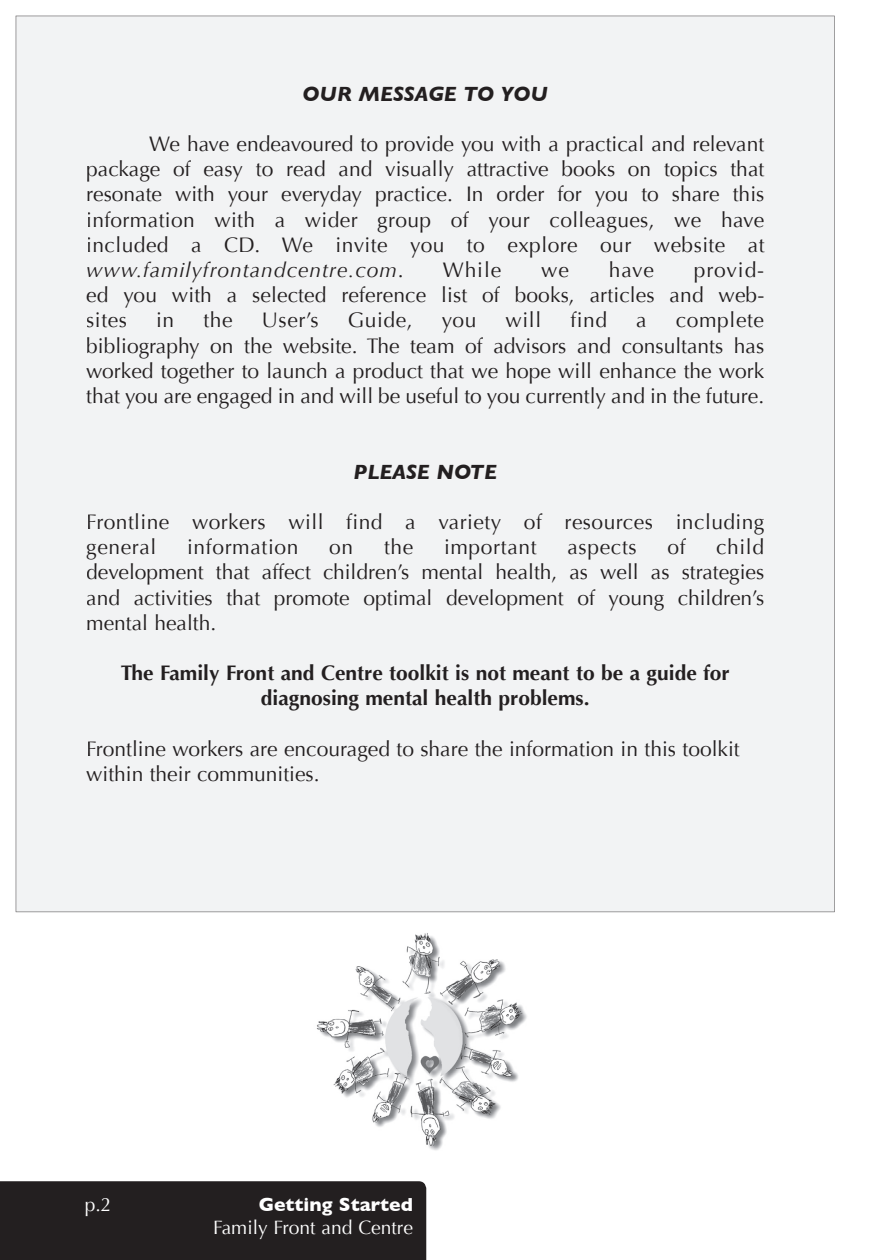
<style>
.page{position:relative;width:882px;height:1260px;background:#fff}
.page>*{position:absolute;margin:0;border:0;box-sizing:border-box;transform-origin:0 0}
.t1{font:21px/25.2px "Optima";letter-spacing:.005em;color:#231f20;text-align:justify}
.t2{font:700 21px/25.2px "Optima";color:#231f20;text-align:center}
.t3{font:21px "Optima";letter-spacing:.03em;color:#231f20}
.t4{font:italic 700 21px "Gill Sans";color:#231f20}
.t5{font:19.25px "Optima";color:#fff}
.t6{font:700 19.25px "Gill Sans";color:#fff}
.s1{font-style:italic}
</style>
<div class="page">
<div style="left:0;top:1181px;width:426px;height:79px;background:#231f20"></div>
<div style="left:16px;top:16px;width:819px;height:896px;background:#f2f3f4"></div>
<img style="left:316px;top:933px;width:211px;height:217px">
<p class="t4" style="left:303px;top:81px;width:247px">OUR MESSAGE TO YOU</p>
<p class="t1" style="left:86px;top:132px;width:680px;text-indent:63px">We have endeavoured to provide you with a practical and relevant package of easy to read and visually attractive books on topics that resonate with your everyday practice. In order for you to share this information with a wider group of your colleagues, we have included a CD. We invite you to explore our website at <span class="s1">www.familyfrontandcentre.com</span>.</p>
<p class="t1" style="left:86px;top:258px;width:680px;text-indent:608px">provid&shy;ed you with a selected reference list of books, articles and web&shy;sites</p>
<p class="t1" style="left:443px;top:258px;width:60px">While</p>
<p class="t1" style="left:541px;top:258px;width:29px">we</p>
<p class="t1" style="left:609px;top:258px;width:47px">have</p>
<p class="t1" style="left:156px;top:308px;width:20px">in</p>
<p class="t1" style="left:203px;top:308px;width:31px">the</p>
<p class="t1" style="left:262px;top:308px;width:59px">User’s</p>
<p class="t1" style="left:348px;top:308px;width:66px">Guide,</p>
<p class="t1" style="left:442px;top:308px;width:36px">you</p>
<p class="t1" style="left:506px;top:308px;width:37px">will</p>
<p class="t1" style="left:570px;top:308px;width:38px">find</p>
<p class="t1" style="left:636px;top:308px;width:12px">a</p>
<p class="t1" style="left:86px;top:308px;width:680px;text-indent:590px">complete bibliography on the website. The team of advisors and consultants has worked together to launch a product that we hope will enhance the work that you are engaged in and will be useful to you currently and in the future.</p>
<p class="t4" style="left:354px;top:459px;width:145px">PLEASE NOTE</p>
<p class="t1" style="left:86px;top:510px;width:680px">Frontline workers will find a variety of resources including general</p>
<p class="t3" style="left:187px;top:535px;width:113px">information</p>
<p class="t1" style="left:329px;top:535px;width:26px">on</p>
<p class="t1" style="left:384px;top:535px;width:31px">the</p>
<p class="t3" style="left:444px;top:535px;width:94px">important</p>
<p class="t3" style="left:567px;top:535px;width:71px">aspects</p>
<p class="t1" style="left:667px;top:535px;width:20px">of</p>
<p class="t1" style="left:86px;top:535px;width:680px;text-indent:630px">child development that affect children’s mental health, as well as strategies and activities that promote optimal development of young children’s mental health.</p>
<p class="t2" style="left:121px;top:661px;width:610px">The Family Front and Centre toolkit is not meant to be a guide for diagnosing mental health problems.</p>
<p class="t1" style="left:86px;top:736px;width:655px">Frontline workers are encouraged to share the information in this toolkit within their communities.</p>
<p class="t5" style="left:85px;top:1193px;width:28px">p.2</p>
<p class="t6" style="left:259px;top:1193px;width:156px">Getting Started</p>
<p class="t5" style="left:213px;top:1217px;width:201px">Family Front and Centre</p>
</div>
